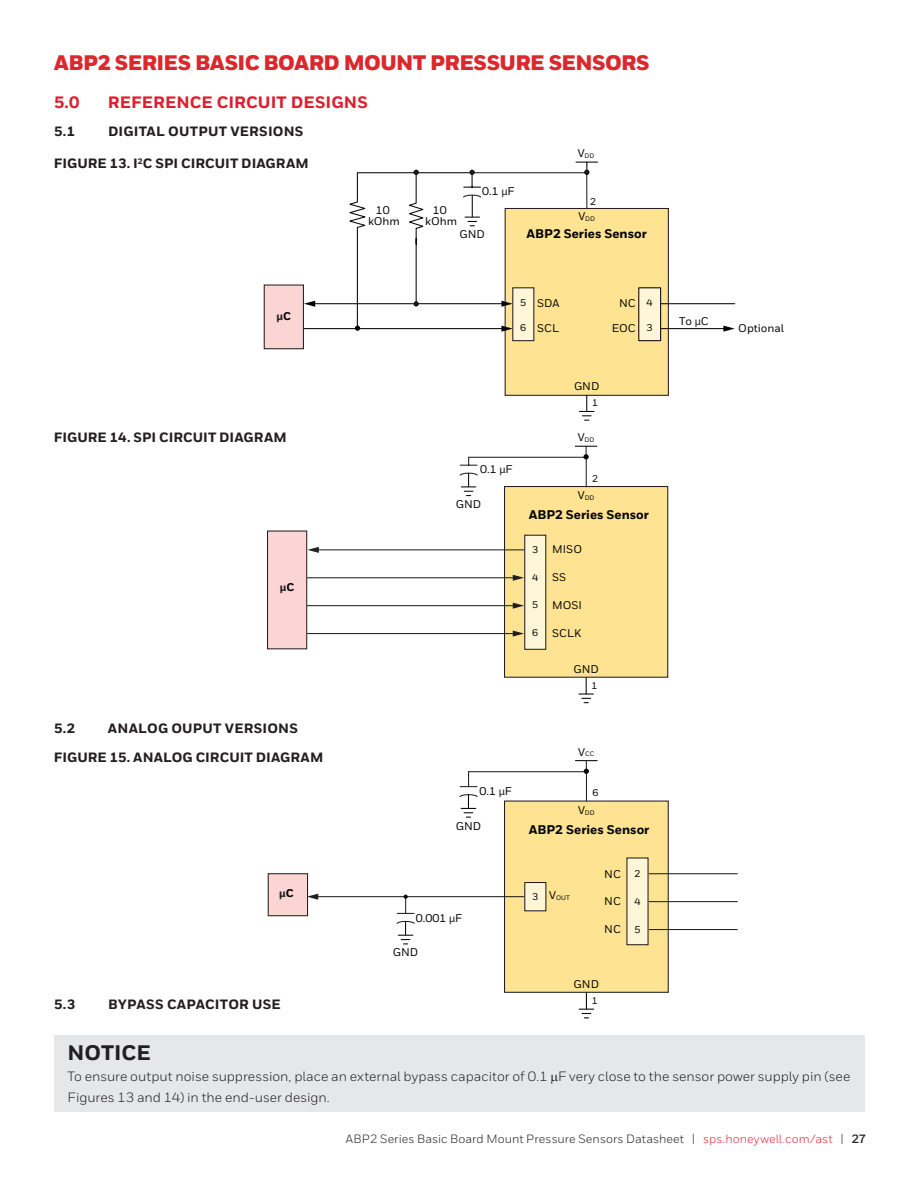
<style>
.page{position:relative;width:918px;height:1188px;background:#fff}
.page>*{position:absolute;margin:0;border:0;box-sizing:border-box;transform-origin:0 0}
.t1{font:900 21px "Honeywell Sans";letter-spacing:-.025em;color:#dc272d}
.Warning_Head{font:800 21px "Honeywell Sans";color:#231f20}
.t2{font:800 16.5px "Honeywell Sans";letter-spacing:.005em;color:#dc1f2e}
.t3{font:800 13.5px "Honeywell Sans";letter-spacing:.01em;color:#231f20}
.t4{font:13.5px/21px "Honeywell Sans";color:#231f20}
.t5{font:800 12.6px "Honeywell Sans";color:#050504}
.t6{font:12px "Honeywell Sans";letter-spacing:.005em;color:#231f20}
.t7{font:500 11.25px "Honeywell Sans";color:#050504}
.t8{font:700 11.25px "Myriad Pro";color:#231f20}
.t9{font:500 11.1px/11.1px "Honeywell Sans";color:#050504;text-align:center}
.t10{font:700 11.1px "Myriad Pro";color:#231f20}
.t11{font:500 9.75px "Honeywell Sans";color:#050504}
.t12{font:500 6.6px "Honeywell Sans";color:#050504}
.t13{font:500 6.45px "Honeywell Sans";color:#050504}
.s1{font-family:"Myriad Pro";font-weight:400;color:#231f20}
.s2{font-size:11.1px}
.s3{font-family:"Honeywell Sans";font-weight:800;color:#050504}
.s4{font-size:11.25px}
.s5{font-size:9.75px}
.s6{color:#e22536}
.s7{font-weight:700}
</style>
<div class="page">
<div style="left:505px;top:208px;width:164px;height:188px;background:#fde392;border:1px solid #231f20"></div>
<hr style="left:303px;top:328px;width:201px;height:1px;background:#050504">
<hr style="left:313px;top:303px;width:191px;height:1px;background:#050504">
<svg style="left:304px;top:301px;width:11px;height:6px"></svg>
<svg style="left:346px;top:172px;width:316px;height:170px"></svg>
<hr style="left:661px;top:328px;width:64px;height:1px;background:#050504">
<svg style="left:723px;top:326px;width:12px;height:6px"></svg>
<svg style="left:355px;top:326px;width:5px;height:5px"></svg>
<hr style="left:661px;top:303px;width:74px;height:1px;background:#050504">
<div style="left:264px;top:285px;width:39px;height:64px;background:#fad5d3"></div>
<div style="left:264px;top:285px;width:40px;height:64px;border:1px solid #231f20"></div>
<svg style="left:406px;top:170px;width:20px;height:137px"></svg>
<svg style="left:579px;top:395px;width:15px;height:26px"></svg>
<svg style="left:462px;top:162px;width:136px;height:64px"></svg>
<div style="left:505px;top:487px;width:163px;height:190px;background:#fde392"></div>
<div style="left:504px;top:486px;width:164px;height:192px;border:1px solid #231f20"></div>
<hr style="left:307px;top:577px;width:208px;height:1px;background:#231f20">
<svg style="left:513px;top:575px;width:11px;height:6px"></svg>
<hr style="left:317px;top:549px;width:207px;height:1px;background:#231f20">
<svg style="left:307px;top:547px;width:12px;height:6px"></svg>
<div style="left:524px;top:535px;width:22px;height:115px;background:#fef6d6;border:1px solid #231f20"></div>
<svg style="left:579px;top:678px;width:14px;height:25px"></svg>
<div style="left:267px;top:531px;width:40px;height:118px;background:#fad5d3;border:1px solid #231f20"></div>
<hr style="left:307px;top:633px;width:208px;height:1px;background:#231f20">
<svg style="left:513px;top:631px;width:11px;height:6px"></svg>
<hr style="left:307px;top:605px;width:208px;height:1px;background:#231f20">
<svg style="left:513px;top:603px;width:11px;height:6px"></svg>
<svg style="left:459px;top:446px;width:138px;height:50px"></svg>
<div style="left:54px;top:1035px;width:811px;height:76px;background:#e6e7e9"></div>
<div style="left:504px;top:801px;width:165px;height:192px;background:#fde392;border:1px solid #231f20"></div>
<hr style="left:316px;top:896px;width:208px;height:1px;background:#231f20">
<svg style="left:308px;top:894px;width:10px;height:6px"></svg>
<div style="left:626px;top:857px;width:23px;height:88px;background:#fef6d6"></div>
<svg style="left:579px;top:993px;width:15px;height:25px"></svg>
<div style="left:268px;top:873px;width:40px;height:43px;background:#fad5d3;border:1px solid #231f20"></div>
<svg style="left:459px;top:760px;width:138px;height:58px"></svg>
<svg style="left:396px;top:920px;width:19px;height:24px"></svg>
<div style="left:524px;top:882px;width:22px;height:29px;background:#fef6d6"></div>
<svg style="left:397px;top:895px;width:17px;height:19px"></svg>
<hr style="left:649px;top:901px;width:88px;height:1px;background:#231f20">
<hr style="left:649px;top:873px;width:88px;height:1px;background:#231f20">
<hr style="left:649px;top:929px;width:88px;height:1px;background:#231f20">
<h1 class="t1" style="left:54px;top:50px;width:597px">ABP2 SERIES BASIC BOARD MOUNT PRESSURE SENSORS</h1>
<p class="t2" style="left:54px;top:92px;width:27px">5.0</p>
<p class="t2" style="left:108px;top:92px;width:261px">REFERENCE CIRCUIT DESIGNS</p>
<p class="t3" style="left:54px;top:123px;width:23px">5.1</p>
<p class="t3" style="left:108px;top:123px;width:197px">DIGITAL OUTPUT VERSIONS</p>
<p class="t3" style="left:54px;top:155px;width:256px">FIGURE 13. I<sup>2</sup>C SPI CIRCUIT DIAGRAM</p>
<p class="t9" style="left:368px;top:205px;width:33px">10 kOhm</p>
<p class="t9" style="left:425px;top:205px;width:33px">10 kOhm</p>
<p class="t9" style="left:482px;top:186px;width:34px">0.1 <span class="s1">µ</span>F</p>
<p class="t9" style="left:460px;top:229px;width:27px">GND</p>
<p class="t13" style="left:578px;top:152px;width:18px"><span class="s2">V</span>DD</p>
<p class="t11" style="left:590px;top:196px;width:8px">2</p>
<p class="t13" style="left:578px;top:214px;width:18px"><span class="s2">V</span>DD</p>
<p class="t5" style="left:527px;top:226px;width:122px">ABP2 Series Sensor</p>
<p class="t10" style="left:277px;top:309px;width:16px">µ<span class="s3">C</span></p>
<p class="t3" style="left:54px;top:429px;width:234px">FIGURE 14. SPI CIRCUIT DIAGRAM</p>
<p class="t10" style="left:280px;top:580px;width:16px">µ<span class="s3">C</span></p>
<p class="t3" style="left:54px;top:720px;width:23px">5.2</p>
<p class="t3" style="left:108px;top:720px;width:191px">ANALOG OUPUT VERSIONS</p>
<p class="t3" style="left:54px;top:749px;width:271px">FIGURE 15. ANALOG CIRCUIT DIAGRAM</p>
<p class="t8" style="left:279px;top:886px;width:16px">µ<span class="s3">C</span></p>
<p class="t11" style="left:520px;top:297px;width:8px">5</p>
<p class="t11" style="left:520px;top:322px;width:8px">6</p>
<p class="t9" style="left:537px;top:298px;width:24px">SDA</p>
<p class="t9" style="left:619px;top:298px;width:18px">NC</p>
<p class="t9" style="left:612px;top:323px;width:25px">EOC</p>
<p class="t9" style="left:738px;top:323px;width:47px">Optional</p>
<p class="t11" style="left:647px;top:297px;width:8px">4</p>
<p class="t9" style="left:679px;top:316px;width:31px">To <span class="s1">µ</span>C</p>
<p class="t9" style="left:537px;top:323px;width:23px">SCL</p>
<p class="t11" style="left:647px;top:322px;width:8px">3</p>
<p class="t9" style="left:480px;top:464px;width:34px">0.1 <span class="s1">µ</span>F</p>
<p class="t9" style="left:456px;top:499px;width:27px">GND</p>
<p class="t9" style="left:574px;top:381px;width:27px">GND</p>
<p class="t11" style="left:592px;top:397px;width:8px">1</p>
<p class="t13" style="left:578px;top:436px;width:18px"><span class="s2">V</span>DD</p>
<p class="t11" style="left:592px;top:473px;width:8px">2</p>
<p class="t13" style="left:578px;top:494px;width:18px"><span class="s2">V</span>DD</p>
<p class="t5" style="left:529px;top:507px;width:122px">ABP2 Series Sensor</p>
<p class="t9" style="left:552px;top:544px;width:31px">MISO</p>
<p class="t9" style="left:552px;top:572px;width:16px">SS</p>
<p class="t11" style="left:532px;top:543px;width:8px">3</p>
<p class="t11" style="left:532px;top:571px;width:8px">4</p>
<p class="t11" style="left:532px;top:599px;width:8px">5</p>
<p class="t9" style="left:552px;top:600px;width:31px">MOSI</p>
<p class="t11" style="left:532px;top:627px;width:8px">6</p>
<p class="t9" style="left:552px;top:627px;width:31px">SCLK</p>
<p class="t9" style="left:573px;top:664px;width:27px">GND</p>
<p class="t11" style="left:592px;top:679px;width:8px">1</p>
<p class="t12" style="left:578px;top:750px;width:18px"><span class="s4">V</span>CC</p>
<p class="t7" style="left:480px;top:784px;width:34px">0.1 <span class="s1">µ</span>F</p>
<p class="t11" style="left:592px;top:787px;width:8px">6</p>
<p class="t7" style="left:456px;top:819px;width:27px">GND</p>
<p class="t7" style="left:416px;top:911px;width:48px">0.001 <span class="s1">µ</span>F</p>
<p class="t7" style="left:393px;top:946px;width:27px">GND</p>
<p class="t12" style="left:578px;top:808px;width:18px"><span class="s4">V</span>DD</p>
<p class="t5" style="left:529px;top:822px;width:122px">ABP2 Series Sensor</p>
<p class="t7" style="left:604px;top:867px;width:18px">NC</p>
<p class="t7" style="left:604px;top:895px;width:18px">NC</p>
<p class="t11" style="left:634px;top:868px;width:8px">2</p>
<p class="t12" style="left:532px;top:893px;width:39px"><span class="s5">3</span> <span class="s4">V</span>OUT</p>
<p class="t11" style="left:634px;top:896px;width:8px">4</p>
<p class="t11" style="left:634px;top:924px;width:8px">5</p>
<p class="t7" style="left:604px;top:923px;width:18px">NC</p>
<p class="t7" style="left:574px;top:977px;width:27px">GND</p>
<p class="t11" style="left:592px;top:994px;width:8px">1</p>
<p class="t3" style="left:54px;top:996px;width:23px">5.3</p>
<p class="t3" style="left:108px;top:996px;width:174px">BYPASS CAPACITOR USE</p>
<p class="Warning_Head" style="left:68px;top:1040px;width:85px">NOTICE</p>
<p class="t4" style="left:68px;top:1066px;width:784px">To ensure output noise suppression, place an external bypass capacitor of 0.1 F very close to the sensor power supply pin (see<br>Figures 13 and 14) in the end-user design.</p>
<p class="t6" style="left:346px;top:1132px;width:521px">ABP2 Series Basic Board Mount Pressure Sensors Datasheet | <span class="s6">sps.honeywell.com/ast</span> | <span class="s7">27</span></p>
</div>
